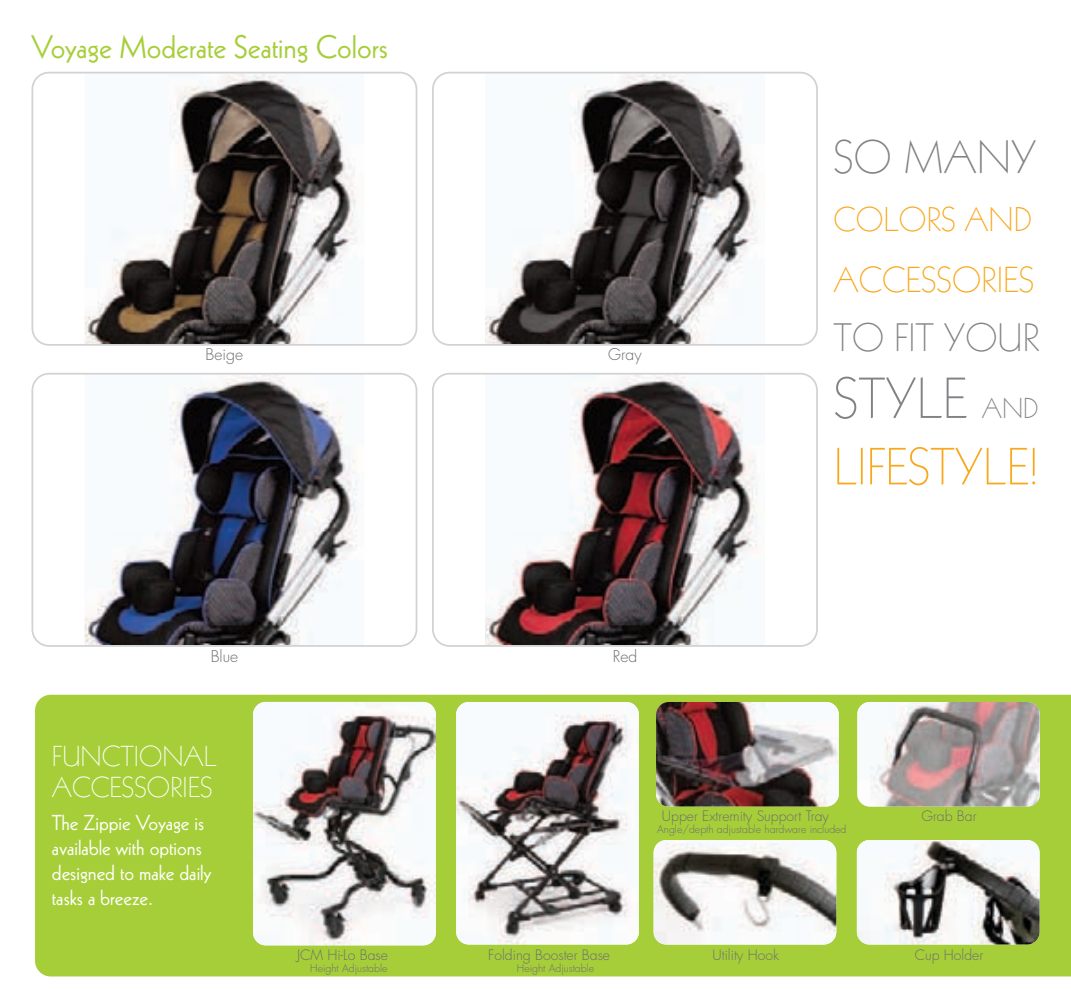
<style>
.page{position:relative;width:1071px;height:1008px;background:#fff}
.page>*{position:absolute;margin:0;border:0;box-sizing:border-box;transform-origin:0 0}
.t1{font:300 56px "Kabel LT Std";color:#808285}
.t2{font:300 50.75px "Kabel LT Std";color:#f9a71b}
.t3{font:300 45.5px "Kabel LT Std";color:#808285}
.t4{font:300 38.5px "Kabel LT Std";color:#808285}
.t5{font:300 35px "Kabel LT Std";color:#f9a71b}
.t6{font:300 33.25px "Kabel LT Std";color:#f9a71b}
.t7{font:31.5px "Kabel LT Std";color:#a6ce39}
.t8{font:300 28px/31.5px "Kabel LT Std";color:#fff}
.t9{font:21px/25.2px "Kabel LT Std";color:#fff}
.t10{font:300 15.75px "Futura Std";color:#6c6d70}
.t11{font:300 14px "Futura Std";color:#6c6d70}
.t12{font:300 10.5px "Futura Std";color:#6c6d70}
.s1{font-size:28px}
</style>
<div class="page">
<div style="left:35px;top:695px;width:1036px;height:281px;background:#a6ce39"></div>
<img style="left:857px;top:840px;width:183px;height:105px">
<img style="left:654px;top:840px;width:182px;height:105px">
<svg style="left:857px;top:702px;width:183px;height:105px"></svg>
<img style="left:858px;top:702px;width:91px;height:104px">
<img style="left:656px;top:702px;width:183px;height:105px">
<img style="left:253px;top:702px;width:183px;height:243px">
<img style="left:456px;top:702px;width:183px;height:243px">
<svg style="left:32px;top:72px;width:385px;height:274px"></svg>
<svg style="left:32px;top:373px;width:385px;height:274px"></svg>
<svg style="left:432px;top:72px;width:386px;height:274px"></svg>
<svg style="left:432px;top:373px;width:386px;height:274px"></svg>
<h3 class="t7" style="left:32px;top:35px;width:358px">Voyage Moderate Seating Colors</h3>
<p class="t10" style="left:206px;top:347px;width:39px">Beige</p>
<p class="t10" style="left:608px;top:347px;width:35px">Gray</p>
<h3 class="t3" style="left:834px;top:140px;width:204px">SO MANY</h3>
<h3 class="t6" style="left:834px;top:207px;width:200px">COLORS AND</h3>
<h3 class="t5" style="left:834px;top:267px;width:202px">ACCESSORIES</h3>
<h3 class="t4" style="left:834px;top:324px;width:207px">TO FIT YOUR</h3>
<h1 class="t1" style="left:834px;top:378px;width:207px">STYLE <span class="s1">AND</span></h1>
<h2 class="t2" style="left:834px;top:448px;width:206px">LIFESTYLE!</h2>
<p class="t10" style="left:211px;top:649px;width:29px">Blue</p>
<p class="t10" style="left:613px;top:649px;width:26px">Red</p>
<h3 class="t8" style="left:52px;top:742px;width:166px">FUNCTIONAL<br>ACCESSORIES</h3>
<h3 class="t9" style="left:52px;top:811px;width:161px">The Zippie Voyage is available with options designed to make daily tasks a breeze.</h3>
<p class="t11" style="left:297px;top:948px;width:92px">JCM Hi-Lo Base</p>
<p class="t12" style="left:310px;top:963px;width:79px">Height Adjustable</p>
<p class="t11" style="left:488px;top:948px;width:123px">Folding Booster Base</p>
<p class="t12" style="left:517px;top:963px;width:79px">Height Adjustable</p>
<p class="t11" style="left:662px;top:809px;width:169px">Upper Extremity Support Tray</p>
<p class="t12" style="left:657px;top:824px;width:191px">Angle/depth adjustable hardware included</p>
<p class="t11" style="left:922px;top:809px;width:57px">Grab Bar</p>
<p class="t11" style="left:713px;top:948px;width:68px">Utility Hook</p>
<p class="t11" style="left:915px;top:948px;width:70px">Cup Holder</p>
</div>
